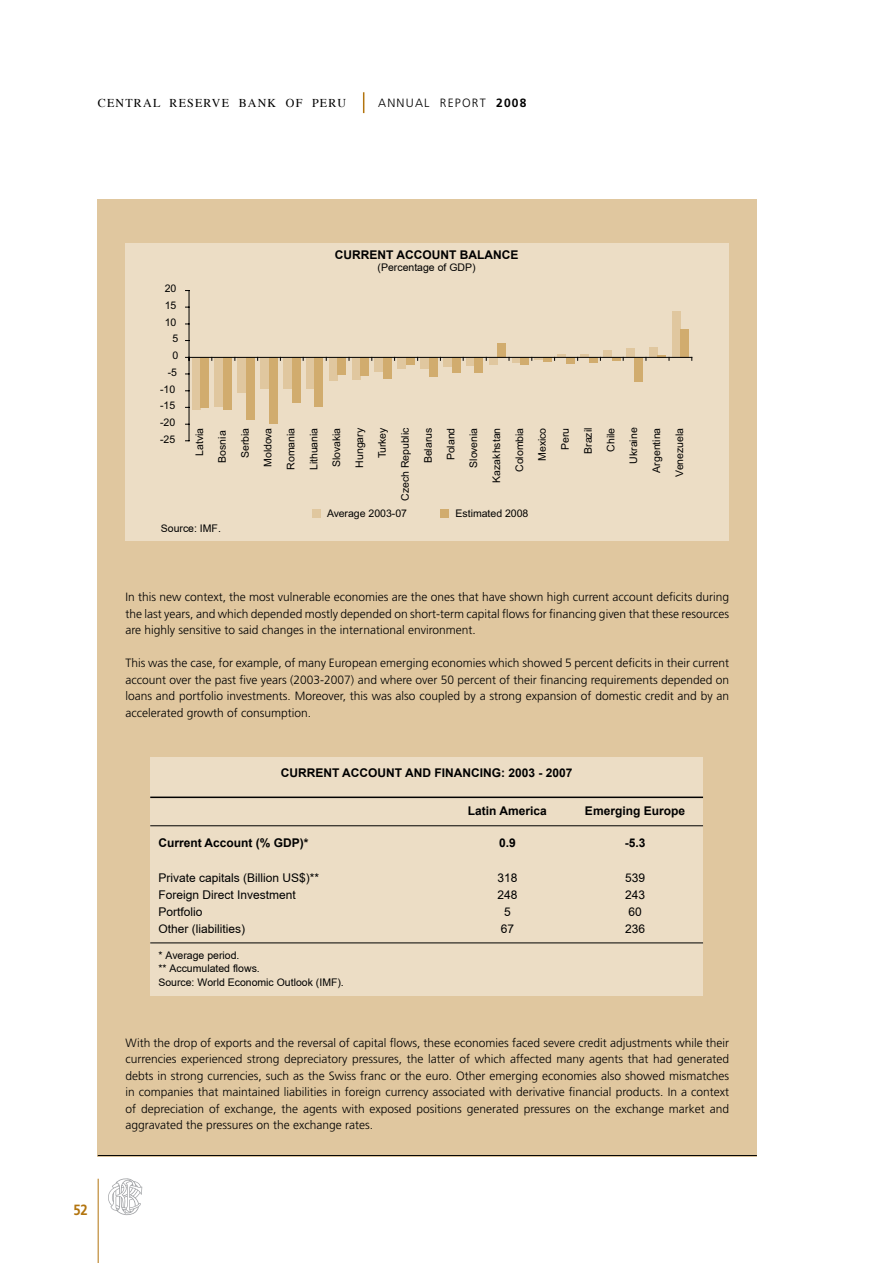
<style>
.page{position:relative;width:893px;height:1263px;background:#fff}
.page>*{position:absolute;margin:0;border:0;box-sizing:border-box;transform-origin:0 0}
.t1{font:700 14.85px "Frutiger";color:#b2740e;scale:.88 1}
.t2{font:300 12px/16.5px "Frutiger";color:#000;text-align:justify}
.t3{font:700 12px "Arial";color:#000}
.t4{font:12px "Arial";color:#000}
.t5{font:12px "Times";letter-spacing:.1em;color:#000}
.t6{font:300 12px "Frutiger";letter-spacing:.1em;color:#000}
.t7{font:10.5px/22.8px "Arial";color:#000;text-align:right}
.t8{font:10.5px/13.5px "Arial";color:#000}
.s1{font-weight:700}
</style>
<div class="page">
<hr style="left:98px;top:1179px;width:1px;height:84px;background:#b2740e">
<svg style="left:108px;top:1178px;width:34px;height:38px"></svg>
<svg style="left:363px;top:92px;width:1px;height:21px"></svg>
<div style="left:98px;top:199px;width:659px;height:958px;background:#e0c79f"></div>
<hr style="left:98px;top:1155px;width:659px;height:1px;background:#000">
<div style="left:125px;top:243px;width:604px;height:298px;background:#ecddc5"></div>
<div style="left:192px;top:357px;width:8px;height:53px;background:#e0c79f"></div>
<div style="left:215px;top:357px;width:8px;height:50px;background:#e0c79f"></div>
<div style="left:238px;top:357px;width:8px;height:36px;background:#e0c79f"></div>
<div style="left:260px;top:357px;width:9px;height:32px;background:#e0c79f"></div>
<div style="left:283px;top:357px;width:9px;height:32px;background:#e0c79f"></div>
<div style="left:306px;top:357px;width:9px;height:32px;background:#e0c79f"></div>
<div style="left:329px;top:357px;width:9px;height:24px;background:#e0c79f"></div>
<div style="left:352px;top:357px;width:8px;height:23px;background:#e0c79f"></div>
<div style="left:375px;top:357px;width:8px;height:15px;background:#e0c79f"></div>
<div style="left:397px;top:357px;width:9px;height:12px;background:#e0c79f"></div>
<div style="left:420px;top:357px;width:9px;height:12px;background:#e0c79f"></div>
<div style="left:443px;top:357px;width:9px;height:9px;background:#e0c79f"></div>
<div style="left:466px;top:357px;width:9px;height:9px;background:#e0c79f"></div>
<div style="left:489px;top:357px;width:9px;height:8px;background:#e0c79f"></div>
<div style="left:512px;top:357px;width:8px;height:5px;background:#e0c79f"></div>
<div style="left:603px;top:350px;width:9px;height:7px;background:#e0c79f"></div>
<div style="left:626px;top:348px;width:9px;height:9px;background:#e0c79f"></div>
<div style="left:649px;top:347px;width:8px;height:10px;background:#e0c79f"></div>
<div style="left:672px;top:311px;width:8px;height:46px;background:#e0c79f"></div>
<div style="left:200px;top:357px;width:9px;height:51px;background:#d1ac6e"></div>
<div style="left:223px;top:357px;width:9px;height:53px;background:#d1ac6e"></div>
<div style="left:246px;top:357px;width:9px;height:62px;background:#d1ac6e"></div>
<div style="left:269px;top:357px;width:8px;height:67px;background:#d1ac6e"></div>
<div style="left:292px;top:357px;width:8px;height:46px;background:#d1ac6e"></div>
<div style="left:315px;top:357px;width:8px;height:50px;background:#d1ac6e"></div>
<div style="left:338px;top:357px;width:8px;height:17px;background:#d1ac6e"></div>
<div style="left:360px;top:357px;width:9px;height:19px;background:#d1ac6e"></div>
<div style="left:383px;top:357px;width:9px;height:22px;background:#d1ac6e"></div>
<div style="left:406px;top:357px;width:8px;height:8px;background:#d1ac6e"></div>
<div style="left:429px;top:357px;width:8px;height:20px;background:#d1ac6e"></div>
<div style="left:452px;top:357px;width:8px;height:16px;background:#d1ac6e"></div>
<div style="left:475px;top:357px;width:8px;height:16px;background:#d1ac6e"></div>
<div style="left:498px;top:343px;width:8px;height:14px;background:#d1ac6e"></div>
<div style="left:520px;top:357px;width:9px;height:8px;background:#d1ac6e"></div>
<div style="left:543px;top:357px;width:9px;height:5px;background:#d1ac6e"></div>
<div style="left:566px;top:357px;width:8px;height:7px;background:#d1ac6e"></div>
<div style="left:589px;top:357px;width:8px;height:6px;background:#d1ac6e"></div>
<div style="left:635px;top:357px;width:8px;height:24px;background:#d1ac6e"></div>
<div style="left:680px;top:329px;width:9px;height:28px;background:#d1ac6e"></div>
<hr style="left:189px;top:291px;width:1px;height:150px;background:#000">
<svg style="left:531px;top:358px;width:12px;height:2px"></svg>
<svg style="left:554px;top:354px;width:12px;height:6px"></svg>
<svg style="left:577px;top:354px;width:12px;height:6px"></svg>
<svg style="left:612px;top:358px;width:12px;height:3px"></svg>
<svg style="left:657px;top:355px;width:13px;height:5px"></svg>
<div style="left:312px;top:509px;width:9px;height:8px;background:#e0c79f"></div>
<div style="left:440px;top:509px;width:9px;height:8px;background:#d1ac6e"></div>
<hr style="left:189px;top:357px;width:503px;height:1px;background:#000">
<div style="left:150px;top:758px;width:553px;height:238px;background:#ecddc5"></div>
<hr style="left:150px;top:796px;width:553px;height:2px;background:#000">
<hr style="left:150px;top:942px;width:553px;height:1px;background:#000">
<hr style="left:150px;top:825px;width:553px;height:1px;background:#000">
<p class="t5" style="left:98px;top:92px;width:250px">CENTRAL RESERVE BANK OF PERU</p>
<p class="t6" style="left:378px;top:96px;width:150px">ANNUAL REPORT <span class="s1">2008</span></p>
<p class="t1" style="left:73px;top:1201px;width:18px">52</p>
<p class="t7" style="left:165px;top:277px;width:13px">20</p>
<p class="t7" style="left:165px;top:294px;width:13px">15</p>
<p class="t7" style="left:165px;top:311px;width:13px">10</p>
<p class="t7" style="left:172px;top:327px;width:7px">5</p>
<p class="t7" style="left:172px;top:344px;width:7px">0</p>
<p class="t7" style="left:168px;top:361px;width:11px">-5</p>
<p class="t7" style="left:160px;top:378px;width:17px">-10</p>
<p class="t7" style="left:160px;top:394px;width:17px">-15</p>
<p class="t3" style="left:335px;top:248px;width:143px">CURRENT ACCOUNT BALAN</p>
<p class="t3" style="left:502px;top:248px;width:18px">CE</p>
<p class="t8" style="left:378px;top:261px;width:100px">(Percentage of GDP)</p>
<p class="t7" style="left:160px;top:411px;width:17px">-20</p>
<p class="t7" style="left:188px;top:501px;width:75px;rotate:-90deg">Latvia<br>Bosnia<br>Serbia<br>Moldova<br>Romania<br>Lithuania<br>Slovakia<br>Hungary<br>Turkey<br>Czech Republic<br>Belarus<br>Poland<br>Slovenia<br>Kazakhstan<br>Colombia<br>Mexico<br>Peru<br>Brazil<br>Chile<br>Ukraine<br>Argentina<br>Venezuela</p>
<p class="t7" style="left:327px;top:502px;width:81px">Average 2003-07</p>
<p class="t7" style="left:455px;top:502px;width:74px">Estimated 2008</p>
<p class="t8" style="left:161px;top:521px;width:62px">Source: IMF.</p>
<p class="t7" style="left:160px;top:428px;width:17px">-25</p>
<p class="t2" style="left:125px;top:589px;width:605px">In this new context, the most vulnerable economies are the ones that have shown high current account deficits during the last years, and which depended mostly depended on short-term capital flows for financing given that these resources are highly sensitive to said changes in the international environment.</p>
<p class="t2" style="left:125px;top:655px;width:605px">This was the case, for example, of many European emerging economies which showed 5 percent deficits in their current account over the past five years (2003-2007) and where over 50 percent of their financing requirements depended on loans and portfolio investments. Moreover, this was also coupled by a strong expansion of domestic credit and by an accelerated growth of consumption.</p>
<p class="t3" style="left:281px;top:766px;width:174px">CURRENT ACCOUNT AN D FINAN</p>
<p class="t3" style="left:471px;top:766px;width:103px">CING: 2003 - 2007</p>
<p class="t3" style="left:468px;top:804px;width:80px">Latin America</p>
<p class="t3" style="left:585px;top:804px;width:102px">Emerging Europe</p>
<p class="t3" style="left:158px;top:836px;width:152px">Current Account (% GDP)*</p>
<p class="t3" style="left:499px;top:836px;width:18px">0.9</p>
<p class="t3" style="left:625px;top:836px;width:22px">-5.3</p>
<p class="t4" style="left:158px;top:871px;width:162px">Private capitals (Billion US$)**</p>
<p class="t4" style="left:497px;top:871px;width:22px">318</p>
<p class="t4" style="left:625px;top:871px;width:22px">539</p>
<p class="t4" style="left:158px;top:888px;width:139px">Foreign Direct Investment</p>
<p class="t4" style="left:497px;top:888px;width:22px">248</p>
<p class="t4" style="left:625px;top:888px;width:22px">243</p>
<p class="t4" style="left:158px;top:905px;width:46px">Portfolio</p>
<p class="t4" style="left:504px;top:905px;width:8px">5</p>
<p class="t4" style="left:628px;top:905px;width:15px">60</p>
<p class="t4" style="left:158px;top:922px;width:88px">Other (liabilities)</p>
<p class="t4" style="left:501px;top:922px;width:15px">67</p>
<p class="t4" style="left:625px;top:922px;width:22px">236</p>
<p class="t8" style="left:158px;top:948px;width:187px">* Average period.<br>** Accumulated flows.<br>Source: World Economic Outlook (IMF).</p>
<p class="t2" style="left:125px;top:1034px;width:605px">With the drop of exports and the reversal of capital flows, these economies faced severe credit adjustments while their currencies experienced strong depreciatory pressures, the latter of which affected many agents that had generated debts in strong currencies, such as the Swiss franc or the euro. Other emerging economies also showed mismatches in companies that maintained liabilities in foreign currency associated with derivative financial products. In a context of depreciation of exchange, the agents with exposed positions generated pressures on the exchange market and aggravated the pressures on the exchange rates.</p>
</div>
